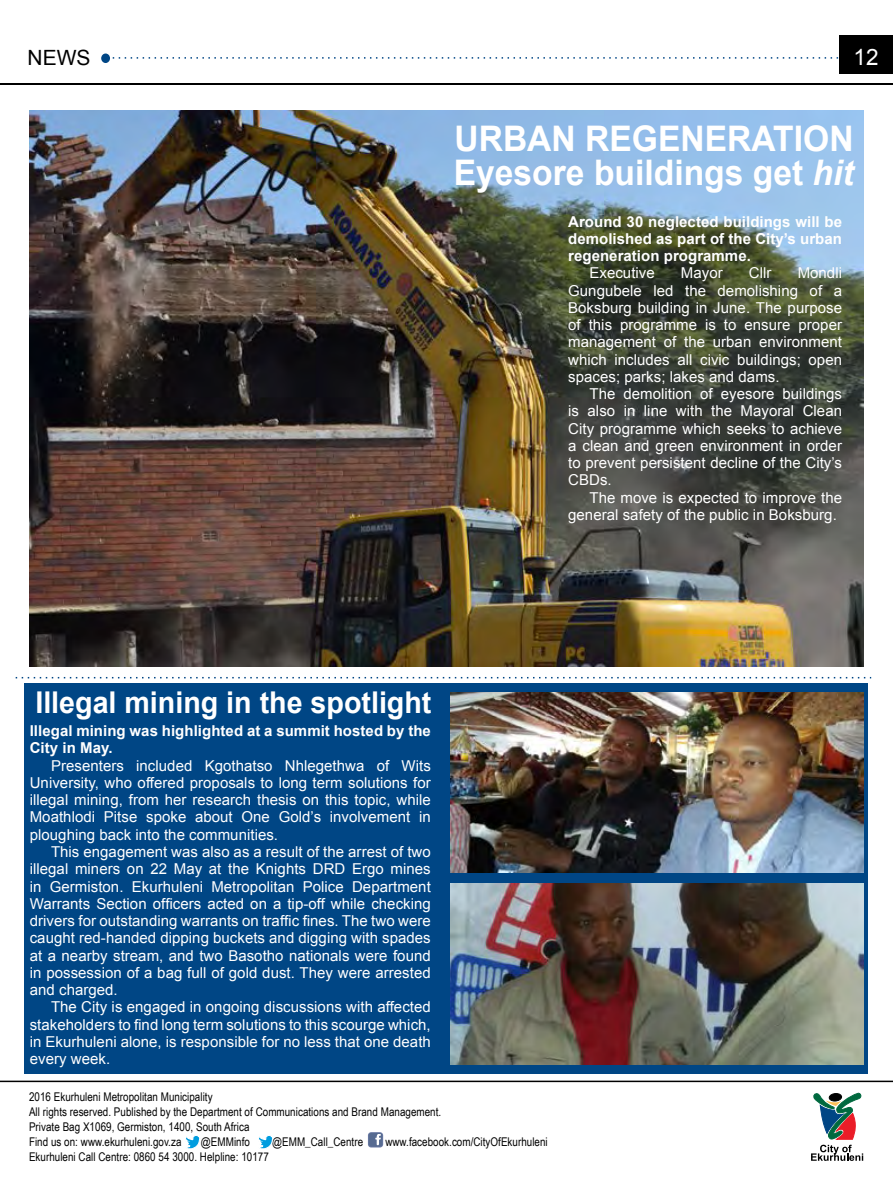
<style>
.page{position:relative;width:893px;height:1187px;background:#fff}
.page>*{position:absolute;margin:0;border:0;box-sizing:border-box;transform-origin:0 0}
.t1{font:700 35.25px/33.9px "Arial";color:#fff;scale:.95 1}
.t2{font:700 30px "Arial";color:#fff;scale:.95 1}
.t3{font:22.5px "Arial";color:#fff}
.t4{font:21px "Arial";color:#000}
.t5{font:15px/17.2px "Arial";letter-spacing:.005em;color:#fff;text-align:justify}
.t6{font:700 15px/17.2px "Arial";letter-spacing:.005em;color:#fff}
.t7{font:12px/15px "Arial Narrow";letter-spacing:.005em;color:#000}
.s1{font-style:italic}
</style>
<div class="page">
<img style="left:30px;top:111px;width:833px;height:555px">
<div style="left:24px;top:683px;width:844px;height:391px;background:#004685"></div>
<svg style="left:112px;top:57px;width:727px;height:2px"></svg>
<hr style="left:0;top:83px;width:893px;height:2px;background:#000">
<div style="left:839px;top:35px;width:54px;height:39px;background:#000"></div>
<div style="left:101px;top:53px;width:9px;height:10px;background:#004685;border-radius:50%"></div>
<hr style="left:0;top:1080px;width:893px;height:2px;background:#000">
<svg style="left:186px;top:1135px;width:14px;height:13px"></svg>
<svg style="left:259px;top:1135px;width:14px;height:13px"></svg>
<svg style="left:368px;top:1132px;width:15px;height:15px"></svg>
<svg style="left:369px;top:1132px;width:13px;height:14px"></svg>
<svg style="left:811px;top:1092px;width:52px;height:68px"></svg>
<svg style="left:16px;top:677px;width:855px;height:1px"></svg>
<img style="left:451px;top:692px;width:412px;height:180px">
<img style="left:451px;top:883px;width:412px;height:180px">
<h3 class="t4" style="left:28px;top:44px;width:65px">NEWS</h3>
<h3 class="t3" style="left:854px;top:42px;width:27px">12</h3>
<h1 class="t1" style="left:454px;top:123px;width:422px">URBAN REGENERATION<br>Eyesore buildings get <span class="s1">hit</span></h1>
<p class="t6" style="left:568px;top:213px;width:275px;text-align:justify">Around 30 neglected buildings will be demolished as part of the City’s urban regeneration programme.</p>
<p class="t5" style="left:589px;top:264px;width:67px">Executive</p>
<p class="t5" style="left:681px;top:264px;width:43px">Mayor</p>
<p class="t5" style="left:749px;top:264px;width:24px">Cllr</p>
<p class="t5" style="left:568px;top:264px;width:275px;text-indent:229px">Mondli Gungubele led the demolishing of a Boksburg building in June. The purpose of this programme is to ensure proper management of the urban environment which includes all civic buildings; open spaces; parks; lakes and dams.</p>
<p class="t5" style="left:568px;top:385px;width:275px;text-indent:21px">The demolition of eyesore buildings is also in line with the Mayoral Clean City programme which seeks to achieve a clean and green environment in order to prevent persistent decline of the City’s CBDs.</p>
<p class="t5" style="left:568px;top:489px;width:275px;text-indent:21px">The move is expected to improve the general safety of the public in Boksburg.</p>
<h2 class="t2" style="left:35px;top:682px;width:418px">Illegal mining in the spotlight</h2>
<p class="t6" style="left:30px;top:722px;width:403px">Illegal mining was highlighted at a summit hosted by the<br>City in May.</p>
<p class="t5" style="left:30px;top:757px;width:403px;text-indent:21px">Presenters included Kgothatso Nhlegethwa of Wits University, who offered proposals to long term solutions for illegal mining, from her research thesis on this topic, while Moathlodi Pitse spoke about One Gold’s involvement in ploughing back into the communities.</p>
<p class="t5" style="left:30px;top:843px;width:403px;text-indent:21px">This engagement was also as a result of the arrest of two illegal miners on 22 May at the Knights DRD Ergo mines in Germiston. Ekurhuleni Metropolitan Police Department Warrants Section officers acted on a tip-off while checking drivers for outstanding warrants on traffic fines. The two were caught red-handed dipping buckets and digging with spades at a nearby stream, and two Basotho nationals were found in possession of a bag full of gold dust. They were arrested and charged.</p>
<p class="t5" style="left:30px;top:998px;width:403px;text-indent:21px">The City is engaged in ongoing discussions with affected stakeholders to find long term solutions to this scourge which, in Ekurhuleni alone, is responsible for no less that one death every week.</p>
<p class="t7" style="left:29px;top:1088px;width:414px">2016 Ekurhuleni Metropolitan Municipality<br>All rights reserved. Published by the Department of Communications and Brand Management.<br>Private Bag X1069, Germiston, 1400, South Africa<br>Find us on: www.ekurhuleni.gov.za</p>
<p class="t7" style="left:201px;top:1133px;width:51px">@EMMinfo</p>
<p class="t7" style="left:272px;top:1133px;width:92px">@EMM_Call_Centre</p>
<p class="t7" style="left:385px;top:1133px;width:164px">www.facebook.com/CityOfEkurhuleni</p>
<p class="t7" style="left:29px;top:1148px;width:241px">Ekurhuleni Call Centre: 0860 54 3000. Helpline: 10177</p>
</div>
